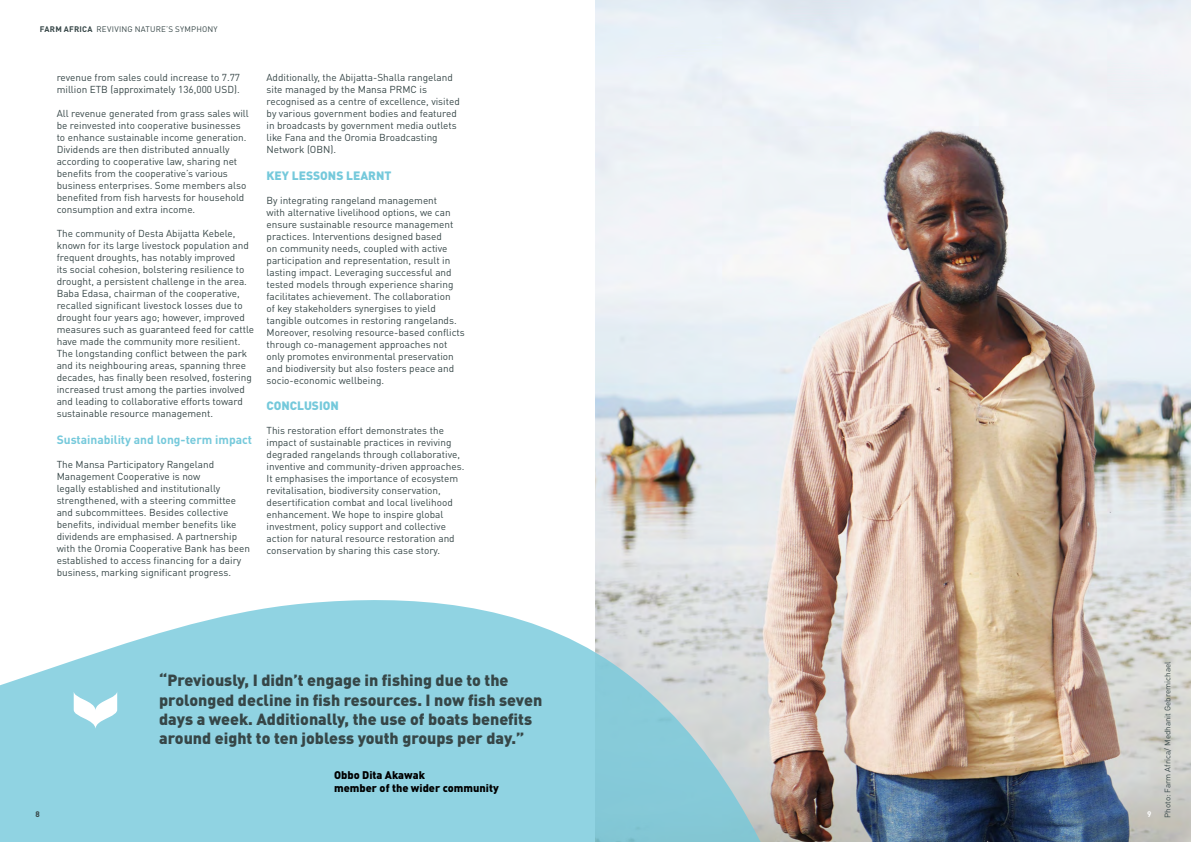
<style>
.page{position:relative;width:1191px;height:842px;background:#fff}
.page>*{position:absolute;margin:0;border:0;box-sizing:border-box;transform-origin:0 0}
.t1{font:900 16px/19.2px "DIN Pro";color:#364647}
.t2{font:700 12px "DIN Pro";color:#75c9db}
.t3{font:900 12px "DIN Pro";color:#75c9db}
.t4{font:900 11px/13.2px "DIN Pro";color:#000}
.t5{font:10px/12px "DIN Pro";color:#364647}
.t6{font:8px "DIN Pro";color:#364647}
.t7{font:8px "DIN Pro";letter-spacing:.025em;color:#364647}
.t8{font:700 8px "DIN Pro";color:#364647}
.t9{font:700 8px "DIN Pro";color:#fff}
.s1{font-weight:700}
</style>
<div class="page">
<img style="left:595px;top:0;width:596px;height:842px">
<svg style="left:0;top:594px;width:814px;height:248px;background:#a4d4de"></svg>
<svg style="left:74px;top:691px;width:43px;height:38px"></svg>
<p class="t7" style="left:40px;top:22px;width:179px"><span class="s1">FARM AFRICA</span> REVIVING NATURE’S SYMPHONY</p>
<p class="t5" style="left:57px;top:71px;width:185px">revenue from sales could increase to 7.77 million ETB (approximately 136,000 USD).</p>
<p class="t5" style="left:57px;top:107px;width:194px">All revenue generated from grass sales will be reinvested into cooperative businesses to enhance sustainable income generation.<br>Dividends are then distributed annually according to cooperative law, sharing net benefits from the cooperative’s various business enterprises. Some members also benefited from fish harvests for household consumption and extra income.</p>
<p class="t5" style="left:57px;top:227px;width:199px">The community of Desta Abijatta Kebele, known for its large livestock population and frequent droughts, has notably improved<br>its social cohesion, bolstering resilience to drought, a persistent challenge in the area.<br>Baba Edasa, chairman of the cooperative, recalled significant livestock losses due to drought four years ago; however, improved measures such as guaranteed feed for cattle have made the community more resilient.<br>The longstanding conflict between the park and its neighbouring areas, spanning three decades, has finally been resolved, fostering increased trust among the parties involved and leading to collaborative efforts toward sustainable resource management.</p>
<p class="t2" style="left:57px;top:429px;width:197px">Sustainability and long-term impact</p>
<p class="t5" style="left:57px;top:457px;width:195px">The Mansa Participatory Rangeland Management Cooperative is now<br>legally established and institutionally strengthened, with a steering committee and subcommittees. Besides collective benefits, individual member benefits like dividends are emphasised. A partnership with the Oromia Cooperative Bank has been established to access financing for a dairy business, marking significant progress.</p>
<p class="t5" style="left:266px;top:71px;width:195px">Additionally, the Abijatta-Shalla rangeland site managed by the Mansa PRMC is recognised as a centre of excellence, visited by various government bodies and featured in broadcasts by government media outlets like Fana and the Oromia Broadcasting Network (OBN).</p>
<p class="t3" style="left:266px;top:167px;width:126px">KEY LESSONS LEARNT</p>
<p class="t5" style="left:266px;top:193px;width:200px">By integrating rangeland management<br>with alternative livelihood options, we can ensure sustainable resource management practices. Interventions designed based<br>on community needs, coupled with active participation and representation, result in lasting impact. Leveraging successful and tested models through experience sharing facilitates achievement. The collaboration<br>of key stakeholders synergises to yield tangible outcomes in restoring rangelands.<br>Moreover, resolving resource-based conflicts through co-management approaches not only promotes environmental preservation and biodiversity but also fosters peace and socio-economic wellbeing.</p>
<p class="t3" style="left:266px;top:398px;width:74px">CONCLUSION</p>
<p class="t5" style="left:266px;top:424px;width:199px">This restoration effort demonstrates the impact of sustainable practices in reviving degraded rangelands through collaborative, inventive and community-driven approaches.<br>It emphasises the importance of ecosystem revitalisation, biodiversity conservation, desertification combat and local livelihood enhancement. We hope to inspire global investment, policy support and collective action for natural resource restoration and conservation by sharing this case story.</p>
<h1 class="t1" style="left:159px;top:670px;width:384px">“Previously, I didn’t engage in fishing due to the prolonged decline in fish resources. I now fish seven days a week. Additionally, the use of boats benefits around eight to ten jobless youth groups per day.”</h1>
<p class="t4" style="left:334px;top:768px;width:166px">Obbo Dita Akawak<br>member of the wider community</p>
<p class="t8" style="left:35px;top:807px;width:6px">8</p>
<p class="t9" style="left:1147px;top:807px;width:6px">9</p>
<p class="t6" style="left:1161px;top:818px;width:158px;rotate:-90deg">Photo: Farm Africa/ Medhanit Gebremichael</p>
</div>
